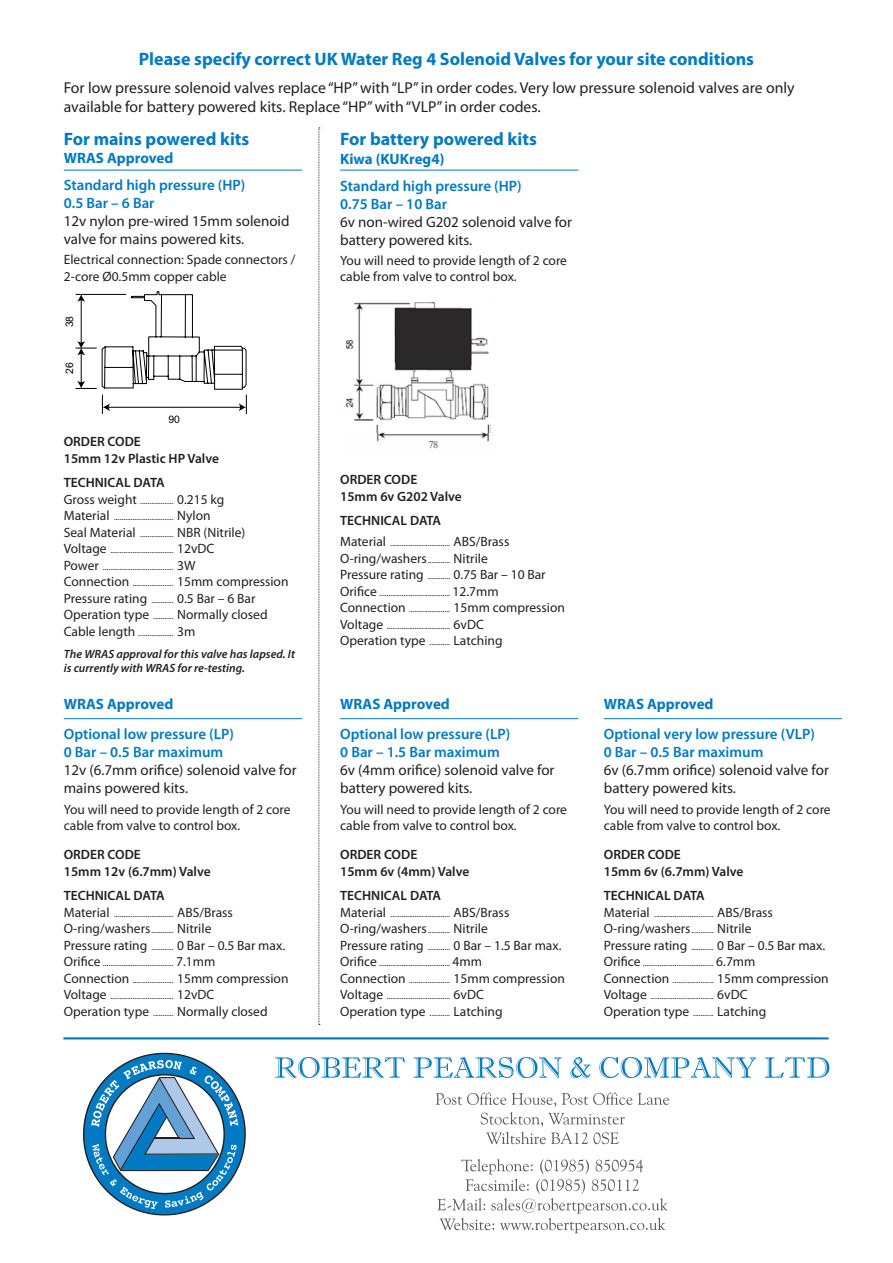
<style>
.page{position:relative;width:893px;height:1263px;background:#fff}
.page>*{position:absolute;margin:0;border:0;box-sizing:border-box;transform-origin:0 0}
.t1{font:700 18px "Myriad Pro";color:#007ac2}
.t2{font:15.75px/18.9px "Myriad Pro";color:#231f20}
.t3{font:15px/18px "Myriad Pro";color:#231f20}
.t4{font:600 15px "Myriad Pro";color:#007ac2}
.t5{font:700 15px "Myriad Pro";color:#007ac2}
.t6{font:13.5px/16.2px "Myriad Pro";color:#231f20}
.t7{font:600 13.5px "Myriad Pro";color:#231f20}
.t8{font:italic 600 12px/14.4px "Myriad Pro";color:#231f20}
.t9{font:10.35px "Times New Roman";color:#544d5c}
.t10{font:9px "Myriad Pro";color:#231f20}
.s1{font-weight:600;color:#007ac2}
.s2{font-size:9px}
.s3{font-size:13.5px}
</style>
<div class="page">
<svg style="left:83px;top:1053px;width:163px;height:162px"></svg>
<svg style="left:275px;top:1057px;width:130px;height:21px"></svg>
<svg style="left:414px;top:1057px;width:148px;height:21px"></svg>
<svg style="left:570px;top:1057px;width:20px;height:21px"></svg>
<svg style="left:599px;top:1057px;width:157px;height:21px"></svg>
<svg style="left:765px;top:1057px;width:64px;height:20px"></svg>
<svg style="left:638px;top:1093px;width:31px;height:12px"></svg>
<svg style="left:436px;top:1092px;width:196px;height:52px"></svg>
<svg style="left:438px;top:1159px;width:230px;height:74px"></svg>
<hr style="left:63px;top:1037px;width:766px;height:2px;background:#007ac2">
<img style="left:346px;top:340px;width:147px;height:105px">
<img style="left:347px;top:302px;width:144px;height:130px">
<svg style="left:319px;top:128px;width:1px;height:897px"></svg>
<hr style="left:340px;top:170px;width:238px;height:1px;background:#007ac2">
<hr style="left:64px;top:170px;width:238px;height:1px;background:#007ac2">
<hr style="left:64px;top:718px;width:238px;height:1px;background:#007ac2">
<hr style="left:340px;top:718px;width:238px;height:1px;background:#007ac2">
<hr style="left:604px;top:718px;width:238px;height:1px;background:#007ac2">
<svg style="left:75px;top:291px;width:172px;height:123px"></svg>
<p class="t1" style="left:139px;top:47px;width:617px">Please specify correct UK Water Reg 4 Solenoid Valves for your site conditions</p>
<p class="t2" style="left:64px;top:78px;width:732px">For low pressure solenoid valves replace “HP” with “LP” in order codes. Very low pressure solenoid valves are only available for battery powered kits. Replace “HP” with “VLP” in order codes.</p>
<p class="t1" style="left:64px;top:128px;width:187px">For mains powered kits</p>
<p class="t5" style="left:64px;top:148px;width:111px">WRAS Approved</p>
<p class="t4" style="left:64px;top:175px;width:183px">Standard high pressure (HP)</p>
<p class="t3" style="left:64px;top:194px;width:227px"><span class="s1">0.5 Bar – 6 Bar<br></span>12v nylon pre-wired 15mm solenoid valve for mains powered kits.</p>
<p class="t6" style="left:64px;top:251px;width:233px">Electrical connection: Spade connectors /<br>2-core Ø0.5mm copper cable</p>
<p class="t1" style="left:340px;top:128px;width:198px">For battery powered kits</p>
<p class="t5" style="left:340px;top:149px;width:106px">Kiwa (KUKreg4)</p>
<p class="t4" style="left:340px;top:176px;width:183px">Standard high pressure (HP)</p>
<p class="t3" style="left:340px;top:194px;width:233px"><span class="s1">0.75 Bar – 10 Bar<br></span>6v non-wired G202 solenoid valve for battery powered kits.</p>
<p class="t6" style="left:340px;top:252px;width:228px">You will need to provide length of 2 core cable from valve to control box.</p>
<p class="t7" style="left:64px;top:433px;width:79px">ORDER CODE</p>
<p class="t7" style="left:64px;top:449px;width:157px">15mm 12v Plastic HP Valve</p>
<p class="t7" style="left:64px;top:474px;width:103px">TECHNICAL DATA</p>
<p class="t6" style="left:64px;top:491px;width:162px">Gross weight <span class="s2">..................</span> 0.215 kg</p>
<p class="t10" style="left:64px;top:512px;width:148px"><span class="s3">Material</span> ................................ <span class="s3">Nylon</span></p>
<p class="t6" style="left:64px;top:524px;width:183px">Seal Material <span class="s2">..................</span> NBR (Nitrile)</p>
<p class="t10" style="left:64px;top:545px;width:152px"><span class="s3">Voltage</span> .................................. <span class="s3">12vDC</span></p>
<p class="t10" style="left:64px;top:561px;width:133px"><span class="s3">Power</span> ...................................... <span class="s3">3W</span></p>
<p class="t6" style="left:64px;top:573px;width:226px">Connection <span class="s2">......................</span> 15mm compression</p>
<p class="t6" style="left:64px;top:590px;width:193px">Pressure rating <span class="s2">............</span> 0.5 Bar – 6 Bar</p>
<p class="t6" style="left:64px;top:606px;width:205px">Operation type <span class="s2">...........</span> Normally closed</p>
<p class="t10" style="left:64px;top:627px;width:133px"><span class="s3">Cable length</span> ................... <span class="s3">3m</span></p>
<p class="t8" style="left:64px;top:646px;width:233px">The WRAS approval for this valve has lapsed. It is currently with WRAS for re-testing.</p>
<p class="t5" style="left:64px;top:694px;width:111px">WRAS Approved</p>
<p class="t4" style="left:64px;top:725px;width:172px">Optional low pressure (LP)</p>
<p class="t3" style="left:64px;top:743px;width:234px"><span class="s1">0 Bar – 0.5 Bar maximum<br></span>12v (6.7mm orifice) solenoid valve for mains powered kits.</p>
<p class="t6" style="left:64px;top:801px;width:228px">You will need to provide length of 2 core cable from valve to control box.</p>
<p class="t7" style="left:64px;top:846px;width:79px">ORDER CODE</p>
<p class="t7" style="left:64px;top:862px;width:148px">15mm 12v (6.7mm) Valve</p>
<p class="t7" style="left:64px;top:887px;width:103px">TECHNICAL DATA</p>
<p class="t10" style="left:64px;top:908px;width:171px"><span class="s3">Material</span> ................................ <span class="s3">ABS/Brass</span></p>
<p class="t6" style="left:64px;top:920px;width:149px">O-ring/washers<span class="s2">............</span> Nitrile</p>
<p class="t6" style="left:64px;top:937px;width:223px">Pressure rating <span class="s2">............</span> 0 Bar – 0.5 Bar max.</p>
<p class="t10" style="left:64px;top:958px;width:153px"><span class="s3">Orifice</span> ...................................... <span class="s3">7.1mm</span></p>
<p class="t6" style="left:64px;top:970px;width:226px">Connection <span class="s2">......................</span> 15mm compression</p>
<p class="t10" style="left:64px;top:991px;width:152px"><span class="s3">Voltage</span> .................................. <span class="s3">12vDC</span></p>
<p class="t6" style="left:64px;top:1003px;width:205px">Operation type <span class="s2">...........</span> Normally closed</p>
<p class="t9" style="left:429px;top:438px;width:11px">78</p>
<p class="t7" style="left:340px;top:471px;width:79px">ORDER CODE</p>
<p class="t7" style="left:340px;top:488px;width:123px">15mm 6v G202 Valve</p>
<p class="t7" style="left:340px;top:512px;width:103px">TECHNICAL DATA</p>
<p class="t10" style="left:340px;top:538px;width:171px"><span class="s3">Material</span> ................................ <span class="s3">ABS/Brass</span></p>
<p class="t6" style="left:340px;top:550px;width:149px">O-ring/washers<span class="s2">............</span> Nitrile</p>
<p class="t6" style="left:340px;top:566px;width:207px">Pressure rating <span class="s2">............</span> 0.75 Bar – 10 Bar</p>
<p class="t10" style="left:340px;top:587px;width:160px"><span class="s3">Orifice</span> ...................................... <span class="s3">12.7mm</span></p>
<p class="t6" style="left:340px;top:599px;width:226px">Connection <span class="s2">......................</span> 15mm compression</p>
<p class="t10" style="left:340px;top:620px;width:145px"><span class="s3">Voltage</span> .................................. <span class="s3">6vDC</span></p>
<p class="t6" style="left:340px;top:632px;width:164px">Operation type <span class="s2">...........</span> Latching</p>
<p class="t5" style="left:340px;top:694px;width:111px">WRAS Approved</p>
<p class="t4" style="left:340px;top:725px;width:172px">Optional low pressure (LP)</p>
<p class="t3" style="left:340px;top:743px;width:216px"><span class="s1">0 Bar – 1.5 Bar maximum<br></span>6v (4mm orifice) solenoid valve for battery powered kits.</p>
<p class="t6" style="left:340px;top:801px;width:228px">You will need to provide length of 2 core cable from valve to control box.</p>
<p class="t7" style="left:340px;top:846px;width:79px">ORDER CODE</p>
<p class="t7" style="left:340px;top:862px;width:131px">15mm 6v (4mm) Valve</p>
<p class="t7" style="left:340px;top:887px;width:103px">TECHNICAL DATA</p>
<p class="t10" style="left:340px;top:908px;width:171px"><span class="s3">Material</span> ................................ <span class="s3">ABS/Brass</span></p>
<p class="t6" style="left:340px;top:920px;width:149px">O-ring/washers<span class="s2">............</span> Nitrile</p>
<p class="t6" style="left:340px;top:937px;width:223px">Pressure rating <span class="s2">............</span> 0 Bar – 1.5 Bar max.</p>
<p class="t10" style="left:340px;top:958px;width:143px"><span class="s3">Orifice</span> ...................................... <span class="s3">4mm</span></p>
<p class="t6" style="left:340px;top:970px;width:226px">Connection <span class="s2">......................</span> 15mm compression</p>
<p class="t10" style="left:340px;top:991px;width:145px"><span class="s3">Voltage</span> .................................. <span class="s3">6vDC</span></p>
<p class="t6" style="left:340px;top:1003px;width:164px">Operation type <span class="s2">...........</span> Latching</p>
<p class="t5" style="left:604px;top:694px;width:111px">WRAS Approved</p>
<p class="t4" style="left:604px;top:725px;width:213px">Optional very low pressure (VLP)</p>
<p class="t3" style="left:604px;top:743px;width:227px"><span class="s1">0 Bar – 0.5 Bar maximum<br></span>6v (6.7mm orifice) solenoid valve for battery powered kits.</p>
<p class="t6" style="left:604px;top:801px;width:228px">You will need to provide length of 2 core cable from valve to control box.</p>
<p class="t7" style="left:604px;top:846px;width:79px">ORDER CODE</p>
<p class="t7" style="left:604px;top:862px;width:141px">15mm 6v (6.7mm) Valve</p>
<p class="t7" style="left:604px;top:887px;width:103px">TECHNICAL DATA</p>
<p class="t10" style="left:604px;top:908px;width:171px"><span class="s3">Material</span> ................................ <span class="s3">ABS/Brass</span></p>
<p class="t6" style="left:604px;top:920px;width:149px">O-ring/washers<span class="s2">............</span> Nitrile</p>
<p class="t6" style="left:604px;top:937px;width:223px">Pressure rating <span class="s2">............</span> 0 Bar – 0.5 Bar max.</p>
<p class="t10" style="left:604px;top:958px;width:153px"><span class="s3">Orifice</span> ...................................... <span class="s3">6.7mm</span></p>
<p class="t6" style="left:604px;top:970px;width:226px">Connection <span class="s2">......................</span> 15mm compression</p>
<p class="t10" style="left:604px;top:991px;width:145px"><span class="s3">Voltage</span> .................................. <span class="s3">6vDC</span></p>
<p class="t6" style="left:604px;top:1003px;width:164px">Operation type <span class="s2">...........</span> Latching</p>
</div>
